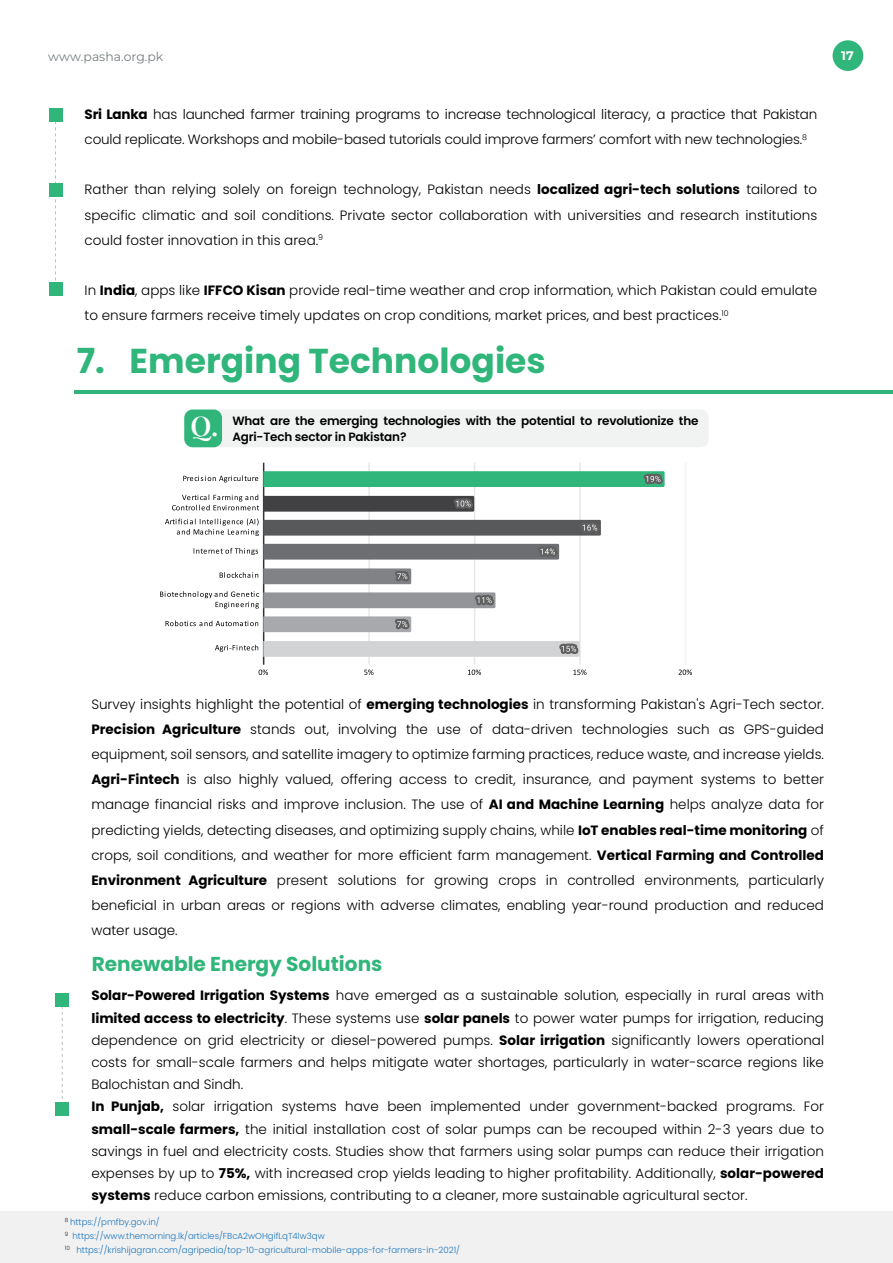
<style>
.page{position:relative;width:893px;height:1263px;background:#fff}
.page>*{position:absolute;margin:0;border:0;box-sizing:border-box;transform-origin:0 0}
.t1{font:700 34.5px "Poppins";color:#30b57a}
.t2{font:600 27.15px "Playfair Display";color:#fff}
.t3{font:700 20.1px "Poppins";color:#30b57a}
.t4{font:300 13.5px/25.2px "Poppins";color:#000}
.t5{font:12.45px "Montserrat";color:#757c7f}
.t6{font:700 12.45px "Montserrat";color:#fff}
.t7{font:600 12px/16.2px "Poppins";letter-spacing:-.015em;color:#000}
.t8{font:300 8.7px/14.2px "Poppins";color:#1b75bb}
.s1{font-weight:700}
</style>
<div class="page">
<div style="left:203px;top:409px;width:506px;height:38px;background:#f1f2f2;border-radius:8px"></div>
<div style="left:833px;top:40px;width:30px;height:31px;background:#30b57a;border-radius:50%"></div>
<hr style="left:75px;top:390px;width:818px;height:4px;background:#30b57a">
<svg style="left:55px;top:122px;width:1px;height:159px"></svg>
<div style="left:49px;top:109px;width:13px;height:13px;background:#30b57a"></div>
<div style="left:49px;top:183px;width:13px;height:14px;background:#30b57a"></div>
<div style="left:49px;top:282px;width:13px;height:14px;background:#30b57a"></div>
<svg style="left:62px;top:1007px;width:1px;height:92px"></svg>
<div style="left:55px;top:993px;width:14px;height:14px;background:#30b57a"></div>
<div style="left:55px;top:1102px;width:14px;height:13px;background:#30b57a"></div>
<div style="left:0;top:1211px;width:893px;height:52px;background:#f1f1f2"></div>
<div style="left:184px;top:409px;width:38px;height:38px;background:#30b57a;border-radius:8px"></div>
<hr style="left:263px;top:463px;width:1px;height:202px;background:#333">
<hr style="left:368px;top:463px;width:2px;height:202px;background:#e6e7e8">
<hr style="left:474px;top:463px;width:1px;height:202px;background:#e6e7e8">
<hr style="left:579px;top:463px;width:2px;height:202px;background:#e6e7e8">
<hr style="left:685px;top:463px;width:1px;height:202px;background:#f1f2f2">
<svg style="left:183px;top:470px;width:482px;height:18px"></svg>
<svg style="left:165px;top:494px;width:436px;height:67px"></svg>
<svg style="left:220px;top:567px;width:192px;height:18px"></svg>
<svg style="left:160px;top:591px;width:336px;height:18px"></svg>
<svg style="left:166px;top:615px;width:246px;height:18px"></svg>
<svg style="left:215px;top:640px;width:365px;height:18px"></svg>
<svg style="left:259px;top:669px;width:9px;height:6px"></svg>
<svg style="left:364px;top:669px;width:9px;height:6px"></svg>
<svg style="left:468px;top:669px;width:13px;height:6px"></svg>
<svg style="left:573px;top:669px;width:13px;height:6px"></svg>
<svg style="left:679px;top:669px;width:13px;height:6px"></svg>
<p class="t5" style="left:48px;top:48px;width:117px">www.pasha.org.pk</p>
<p class="t6" style="left:841px;top:47px;width:14px">17</p>
<p class="t4" style="left:85px;top:102px;width:734px"><span class="s1">Sri Lanka</span> has launched farmer training programs to increase technological literacy, a practice that Pakistan could replicate. Workshops and mobile-based tutorials could improve farmers’ comfort with new technologies.<sup>8</sup></p>
<p class="t4" style="left:85px;top:177px;width:734px;text-align:justify">Rather than relying solely on foreign technology, Pakistan needs <span class="s1">localized agri-tech solutions</span> tailored to specific climatic and soil conditions. Private sector collaboration with universities and research institutions could foster innovation in this area.<sup>9</sup></p>
<p class="t4" style="left:85px;top:278px;width:734px">In <span class="s1">India</span>, apps like <span class="s1">IFFCO Kisan</span> provide real-time weather and crop information, which Pakistan could emulate to ensure farmers receive timely updates on crop conditions, market prices, and best practices.<sup>10</sup></p>
<h1 class="t1" style="left:77px;top:341px;width:470px">7. Emerging Technologies</h1>
<h2 class="t2" style="left:191px;top:405px;width:29px">Q.</h2>
<p class="t7" style="left:232px;top:412px;width:468px">What are the emerging technologies with the potential to revolutionize the<br>Agri-Tech sector in Pakistan?</p>
<p class="t4" style="left:91px;top:691px;width:734px;text-align:justify">Survey insights highlight the potential of <span class="s1">emerging technologies</span> in transforming Pakistan's Agri-Tech sector.<br><span class="s1">Precision Agriculture</span> stands out, involving the use of data-driven technologies such as GPS-guided equipment, soil sensors, and satellite imagery to optimize farming practices, reduce waste, and increase yields.<br><span class="s1">Agri-Fintech</span> is also highly valued, offering access to credit, insurance, and payment systems to better manage financial risks and improve inclusion. The use of <span class="s1">AI and Machine Learning</span> helps analyze data for predicting yields, detecting diseases, and optimizing supply chains, while <span class="s1">IoT enables real-time monitoring</span> of crops, soil conditions, and weather for more efficient farm management. <span class="s1">Vertical Farming and Controlled Environment Agriculture</span> present solutions for growing crops in controlled environments, particularly beneficial in urban areas or regions with adverse climates, enabling year-round production and reduced water usage.</p>
<h3 class="t3" style="left:92px;top:953px;width:292px">Renewable Energy Solutions</h3>
<p class="t4" style="left:91px;top:984px;width:734px;line-height:22.2px"><span class="s1">Solar-Powered Irrigation Systems</span> have emerged as a sustainable solution, especially in rural areas with <span class="s1">limited access to electricity</span>. These systems use <span class="s1">solar panels</span> to power water pumps for irrigation, reducing dependence on grid electricity or diesel-powered pumps. <span class="s1">Solar irrigation</span> significantly lowers operational costs for small-scale farmers and helps mitigate water shortages, particularly in water-scarce regions like Balochistan and Sindh.<br><span class="s1">In Punjab,</span> solar irrigation systems have been implemented under government-backed programs. For <span class="s1">small-scale farmers,</span> the initial installation cost of solar pumps can be recouped within 2-3 years due to savings in fuel and electricity costs. Studies show that farmers using solar pumps can reduce their irrigation expenses by up to <span class="s1">75%,</span> with increased crop yields leading to higher profitability. Additionally, <span class="s1">solar-powered systems</span> reduce carbon emissions, contributing to a cleaner, more sustainable agricultural sector.</p>
<p class="t8" style="left:65px;top:1215px;width:397px"><sup>8</sup> https://pmfby.gov.in/<br><sup>9</sup> https://www.themorning.lk/articles/FBcA2wOHgifLqT4lw3qw<br><sup>10</sup> https://krishijagran.com/agripedia/top-10-agricultural-mobile-apps-for-farmers-in-2021/</p>
</div>
